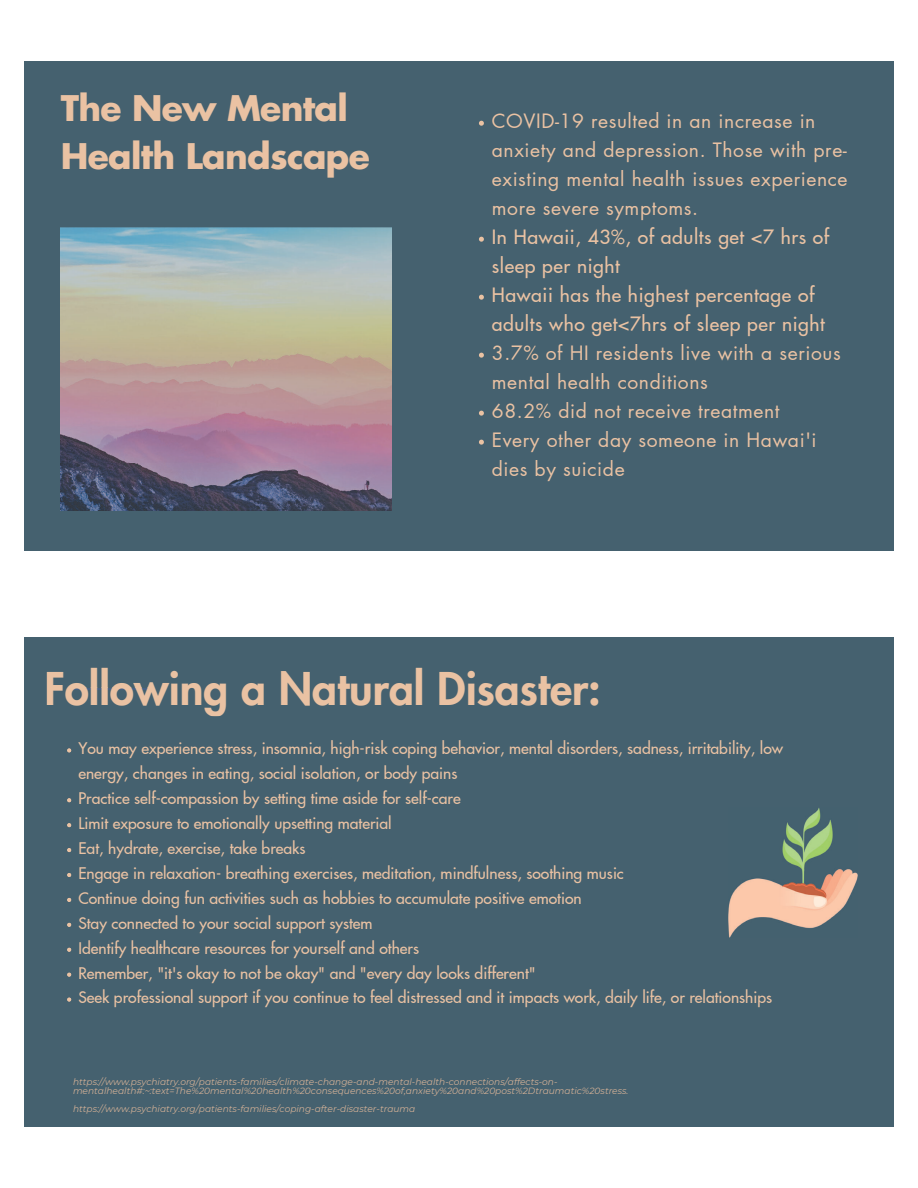
<style>
.page{position:relative;width:918px;height:1188px;background:#fff}
.page>*{position:absolute;margin:0;border:0;box-sizing:border-box;transform-origin:0 0}
.t1{font:800 44.1px "Futura LT Pro";color:#eac2a3}
.t2{font:700 34.5px/48px "Futura LT Pro";letter-spacing:-.02em;color:#eac2a3}
.t3{font:19.35px/29px "Futura LT Pro";letter-spacing:.03em;color:#eac2a3}
.t4{font:500 19.35px/29px "Futura LT Pro";letter-spacing:.03em;color:#eac2a3}
.t5{font:500 15.75px/24.9px "Futura LT Pro";color:#eac2a3}
.t6{font:italic 9px/9px "Montserrat";color:#d2b096}
</style>
<div class="page">
<div style="left:24px;top:62px;width:870px;height:489px;background:#45616f"></div>
<svg style="left:479px;top:121px;width:5px;height:5px"></svg>
<svg style="left:479px;top:237px;width:5px;height:5px"></svg>
<svg style="left:479px;top:295px;width:5px;height:5px"></svg>
<svg style="left:479px;top:353px;width:5px;height:5px"></svg>
<svg style="left:479px;top:411px;width:5px;height:5px"></svg>
<svg style="left:479px;top:440px;width:5px;height:5px"></svg>
<img style="left:61px;top:228px;width:331px;height:283px">
<div style="left:24px;top:637px;width:870px;height:489px;background:#45616f"></div>
<svg style="left:67px;top:748px;width:4px;height:4px"></svg>
<div style="left:78px;top:741px;width:426px;height:17px;background:#45616f"></div>
<div style="left:505px;top:741px;width:278px;height:17px;background:#45616f"></div>
<div style="left:79px;top:766px;width:378px;height:17px;background:#45616f"></div>
<svg style="left:67px;top:798px;width:4px;height:4px"></svg>
<div style="left:80px;top:790px;width:381px;height:18px;background:#45616f"></div>
<svg style="left:67px;top:823px;width:4px;height:4px"></svg>
<div style="left:80px;top:815px;width:311px;height:18px;background:#45616f"></div>
<svg style="left:67px;top:848px;width:4px;height:4px"></svg>
<div style="left:80px;top:840px;width:225px;height:18px;background:#45616f"></div>
<svg style="left:67px;top:873px;width:4px;height:4px"></svg>
<div style="left:80px;top:865px;width:417px;height:18px;background:#45616f"></div>
<div style="left:498px;top:865px;width:125px;height:18px;background:#45616f"></div>
<svg style="left:67px;top:898px;width:4px;height:4px"></svg>
<div style="left:79px;top:890px;width:419px;height:18px;background:#45616f"></div>
<div style="left:499px;top:892px;width:82px;height:12px;background:#45616f"></div>
<svg style="left:67px;top:923px;width:4px;height:4px"></svg>
<div style="left:79px;top:915px;width:293px;height:18px;background:#45616f"></div>
<svg style="left:67px;top:948px;width:4px;height:4px"></svg>
<div style="left:80px;top:940px;width:339px;height:18px;background:#45616f"></div>
<svg style="left:67px;top:973px;width:4px;height:4px"></svg>
<div style="left:80px;top:965px;width:423px;height:18px;background:#45616f"></div>
<div style="left:505px;top:967px;width:29px;height:12px;background:#45616f"></div>
<svg style="left:67px;top:998px;width:4px;height:4px"></svg>
<div style="left:79px;top:990px;width:403px;height:18px;background:#45616f"></div>
<div style="left:484px;top:990px;width:288px;height:18px;background:#45616f"></div>
<div style="left:47px;top:667px;width:552px;height:49px;background:#45616f"></div>
<div style="left:73px;top:1077px;width:302px;height:9px;background:#45616f"></div>
<div style="left:375px;top:1077px;width:182px;height:8px;background:#45616f"></div>
<div style="left:73px;top:1087px;width:332px;height:8px;background:#45616f"></div>
<div style="left:406px;top:1087px;width:222px;height:8px;background:#45616f"></div>
<div style="left:73px;top:1104px;width:291px;height:10px;background:#45616f"></div>
<div style="left:364px;top:1106px;width:51px;height:6px;background:#45616f"></div>
<hr style="left:73px;top:688px;width:77px;height:2px;background:#456185">
<svg style="left:728px;top:808px;width:130px;height:130px;background:#7f857e"></svg>
<h2 class="t2" style="left:61px;top:86px;width:310px">The New Mental<br>Health Landscape</h2>
<p class="t3" style="left:492px;top:107px;width:357px">COVID-19 resulted in an increase in anxiety and depression. Those with pre&shy;existing mental health issues experience more severe symptoms.</p>
<p class="t4" style="left:492px;top:223px;width:339px">In Hawaii, 43%, of adults get &lt;7 hrs of sleep per night<br>Hawaii has the highest percentage of adults who get&lt;7hrs of sleep per night</p>
<p class="t3" style="left:492px;top:339px;width:350px">3.7% of HI residents live with a serious mental health conditions<br>68.2% did not receive treatment<br>Every other day someone in Hawai'i dies by suicide</p>
<h1 class="t1" style="left:44px;top:668px;width:558px">Following a Natural Disaster:</h1>
<p class="t5" style="left:78px;top:737px;width:706px">You may experience stress, insomnia, high-risk coping behavior, mental disorders, sadness, irritability, low energy, changes in eating, social isolation, or body pains<br>Practice self-compassion by setting time aside for self-care<br>Limit exposure to emotionally upsetting material<br>Eat, hydrate, exercise, take breaks<br>Engage in relaxation- breathing exercises, meditation, mindfulness, soothing music<br>Continue doing fun activities such as hobbies to accumulate positive emotion<br>Stay connected to your social support system<br>Identify healthcare resources for yourself and others<br>Remember, "it's okay to not be okay" and "every day looks different"<br>Seek professional support if you continue to feel distressed and it impacts work, daily life, or relationships</p>
<p class="t6" style="left:73px;top:1077px;width:557px">https://www.psychiatry.org/patients-families/climate-change-and-mental-health-connections/affects-on&shy;mentalhealth#:~:text=The%20mental%20health%20consequences%20of,anxiety%20and%20post%2Dtraumatic%20stress.</p>
<p class="t6" style="left:73px;top:1104px;width:344px">https://www.psychiatry.org/patients-families/coping-after-disaster-trauma</p>
</div>
